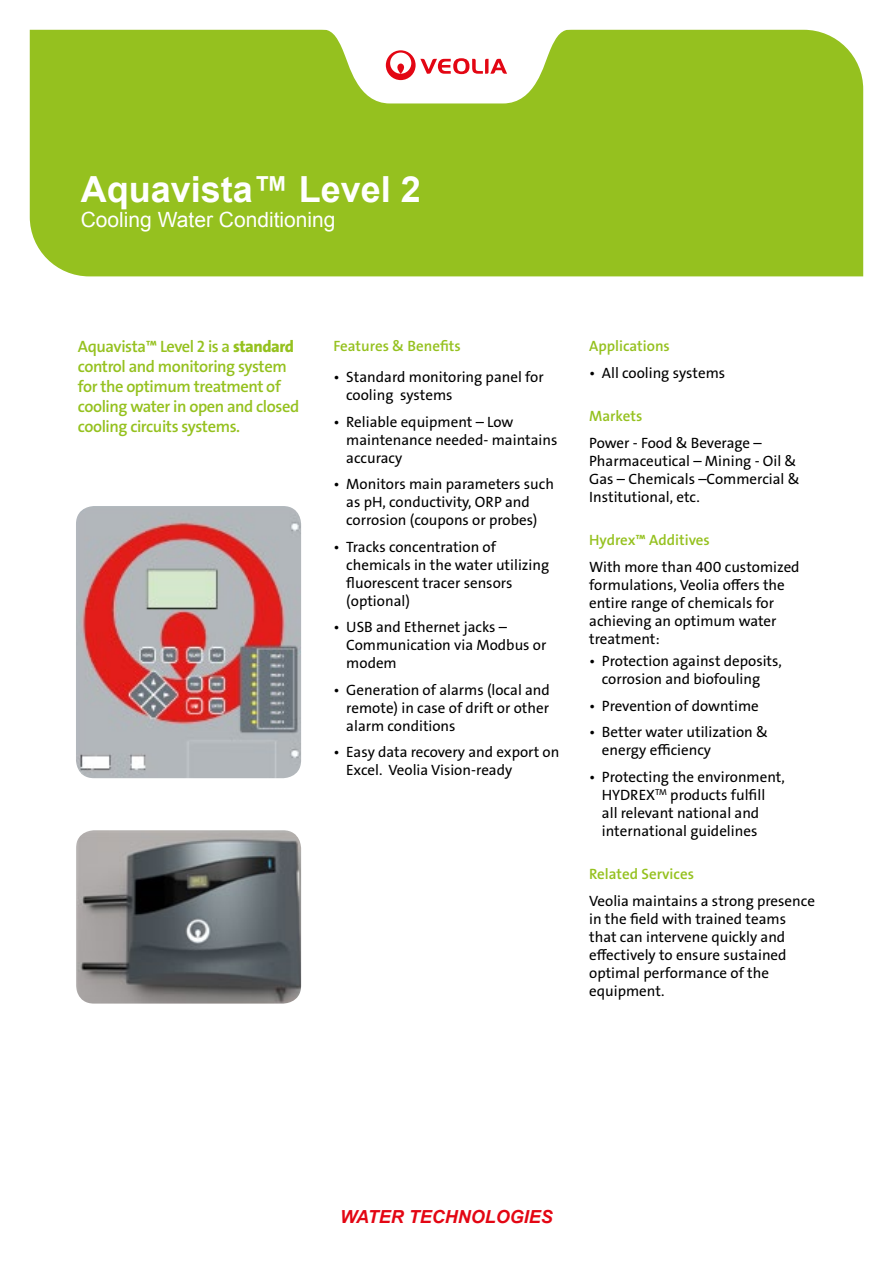
<style>
.page{position:relative;width:893px;height:1263px;background:#fff}
.page>*{position:absolute;margin:0;border:0;box-sizing:border-box;transform-origin:0 0}
.t1{font:700 36px "Arial";color:#fff}
.t2{font:21px "Arial";color:#fff}
.t3{font:italic 700 18px "Arial";color:#e30613}
.t4{font:16.5px/19.8px "The Sans Veolia W6 Se Bld";letter-spacing:-.025em;color:#95c11f}
.t5{font:15px/18px "The Sans Veolia W5 Pla";color:#000}
.t6{font:15px "The Sans Veolia W6 Se Bld";color:#95c11f}
.s1{font-family:"The Sans Veolia W8 Ex Bld"}
</style>
<div class="page">
<div style="left:30px;top:103px;width:833px;height:173px;background:#95c11f"></div>
<svg style="left:29px;top:29px;width:835px;height:74px;fill:#95c11f"></svg>
<svg style="left:386px;top:50px;width:121px;height:30px"></svg>
<img style="left:76px;top:506px;width:225px;height:272px">
<img style="left:76px;top:830px;width:225px;height:173px">
<h1 class="t1" style="left:81px;top:165px;width:342px">Aquavista™ Level 2</h1>
<h2 class="t2" style="left:81px;top:206px;width:256px">Cooling Water Conditioning</h2>
<p class="t4" style="left:78px;top:337px;width:223px">Aquavista™ Level 2 is a <span class="s1">standard </span>control and monitoring system for the optimum treatment of cooling water in open and closed cooling circuits systems.</p>
<p class="t6" style="left:334px;top:336px;width:129px">Features &amp; Benefits</p>
<p class="t5" style="left:346px;top:368px;width:199px;text-indent:-13px">• Standard monitoring panel for cooling systems</p>
<p class="t5" style="left:346px;top:413px;width:213px;text-indent:-13px">• Reliable equipment – Low maintenance needed- maintains accuracy</p>
<p class="t5" style="left:346px;top:475px;width:209px;text-indent:-13px">• Monitors main parameters such as pH, conductivity, ORP and corrosion (coupons or probes)</p>
<p class="t5" style="left:346px;top:538px;width:204px;text-indent:-13px">• Tracks concentration of chemicals in the water utilizing fluorescent tracer sensors (optional)</p>
<p class="t5" style="left:346px;top:618px;width:202px;text-indent:-13px">• USB and Ethernet jacks –<br>Communication via Modbus or modem</p>
<p class="t5" style="left:346px;top:681px;width:205px;text-align:justify;text-indent:-13px">• Generation of alarms (local and remote) in case of drift or other alarm conditions</p>
<p class="t5" style="left:346px;top:743px;width:215px;text-indent:-13px">• Easy data recovery and export on<br>Excel. Veolia Vision-ready</p>
<p class="t6" style="left:589px;top:336px;width:82px">Applications</p>
<p class="t5" style="left:589px;top:364px;width:138px">• All cooling systems</p>
<p class="t6" style="left:589px;top:406px;width:55px">Markets</p>
<p class="t5" style="left:589px;top:434px;width:212px">Power - Food &amp; Beverage –<br>Pharmaceutical – Mining - Oil &amp;<br>Gas – Chemicals –Commercial &amp;<br>Institutional, etc.</p>
<p class="t6" style="left:589px;top:530px;width:122px">Hydrex™ Additives</p>
<p class="t5" style="left:589px;top:558px;width:212px">With more than 400 customized formulations, Veolia offers the entire range of chemicals for achieving an optimum water treatment:</p>
<p class="t5" style="left:589px;top:652px;width:194px;text-align:center">• Protection against deposits, corrosion and biofouling</p>
<p class="t5" style="left:589px;top:697px;width:171px">• Prevention of downtime</p>
<p class="t5" style="left:602px;top:723px;width:168px;text-indent:-13px">• Better water utilization &amp; energy efficiency</p>
<p class="t5" style="left:602px;top:768px;width:185px;text-indent:-13px">• Protecting the environment,<br>HYDREX<sup>TM</sup> products fulfill<br>all relevant national and international guidelines</p>
<p class="t6" style="left:589px;top:864px;width:106px">Related Services</p>
<p class="t5" style="left:589px;top:892px;width:227px">Veolia maintains a strong presence in the field with trained teams that can intervene quickly and effectively to ensure sustained optimal performance of the equipment.</p>
<p class="t3" style="left:340px;top:1205px;width:214px">WATER TECHNOLOGIES</p>
</div>
